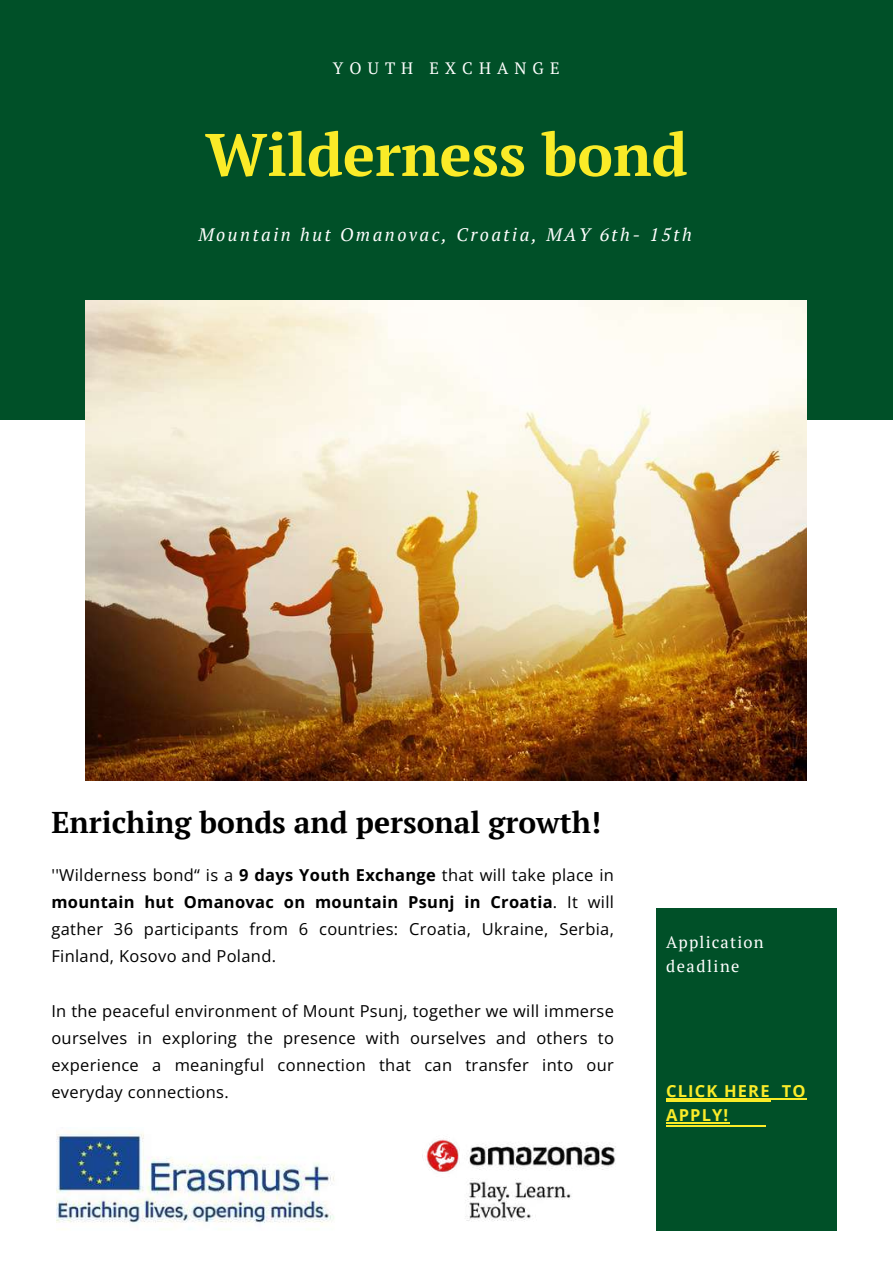
<style>
.page{position:relative;width:893px;height:1264px;background:#fff}
.page>*{position:absolute;margin:0;border:0;box-sizing:border-box;transform-origin:0 0}
.t1{font:700 60px "PT Serif";color:#faeb28}
.t2{font:700 30px "PT Serif";color:#000}
.t3{font:italic 18px "PT Serif";letter-spacing:.14em;color:#fff}
.t4{font:16.5px/27px "Open Sans";letter-spacing:.02em;color:#000;text-align:justify}
.t5{font:16.5px/23.7px "PT Serif";letter-spacing:.07em;color:#fff}
.t6{font:700 16.5px/23.7px "Open Sans";letter-spacing:.07em;color:#faeb28}
.t7{font:16.5px "PT Serif";letter-spacing:.37em;color:#fff}
.s1{font-weight:700}
</style>
<div class="page">
<div style="left:0;top:0;width:892px;height:419px;background:#005028"></div>
<div style="left:656px;top:908px;width:180px;height:322px;background:#005028"></div>
<img style="left:422px;top:1138px;width:194px;height:84px">
<img style="left:56px;top:1131px;width:278px;height:94px">
<hr style="left:666px;top:1100px;width:104px;height:1px;background:#faeb28">
<hr style="left:671px;top:1125px;width:94px;height:1px;background:#faeb28">
<img style="left:86px;top:300px;width:720px;height:480px">
<hr style="left:666px;top:1098px;width:104px;height:1px;background:#faeb28">
<svg style="left:770px;top:1098px;width:36px;height:1px"></svg>
<hr style="left:666px;top:1122px;width:63px;height:1px;background:#faeb28">
<p class="t7" style="left:333px;top:57px;width:228px">YOUTH EXCHANGE</p>
<h1 class="t1" style="left:205px;top:114px;width:484px">Wilderness bond</h1>
<p class="t3" style="left:198px;top:222px;width:495px">Mountain hut Omanovac, Croatia, MAY 6th- 15th</p>
<h2 class="t2" style="left:51px;top:802px;width:551px">Enriching bonds and personal growth!</h2>
<p class="t4" style="left:51px;top:861px;width:564px">''Wilderness bond“ is a <span class="s1">9 days Youth Exchange</span> that will take place in <span class="s1">mountain hut Omanovac on mountain Psunj in Croatia</span>. It will gather 36 participants from 6 countries: Croatia, Ukraine, Serbia, Finland, Kosovo and Poland.</p>
<p class="t4" style="left:51px;top:996px;width:564px">In the peaceful environment of Mount Psunj, together we will immerse ourselves in exploring the presence with ourselves and others to experience a meaningful connection that can transfer into our everyday connections.</p>
<p class="t5" style="left:666px;top:929px;width:99px">Application deadline</p>
<p class="t6" style="left:666px;top:1079px;width:141px">CLICK HERE TO<br>APPLY!</p>
</div>
